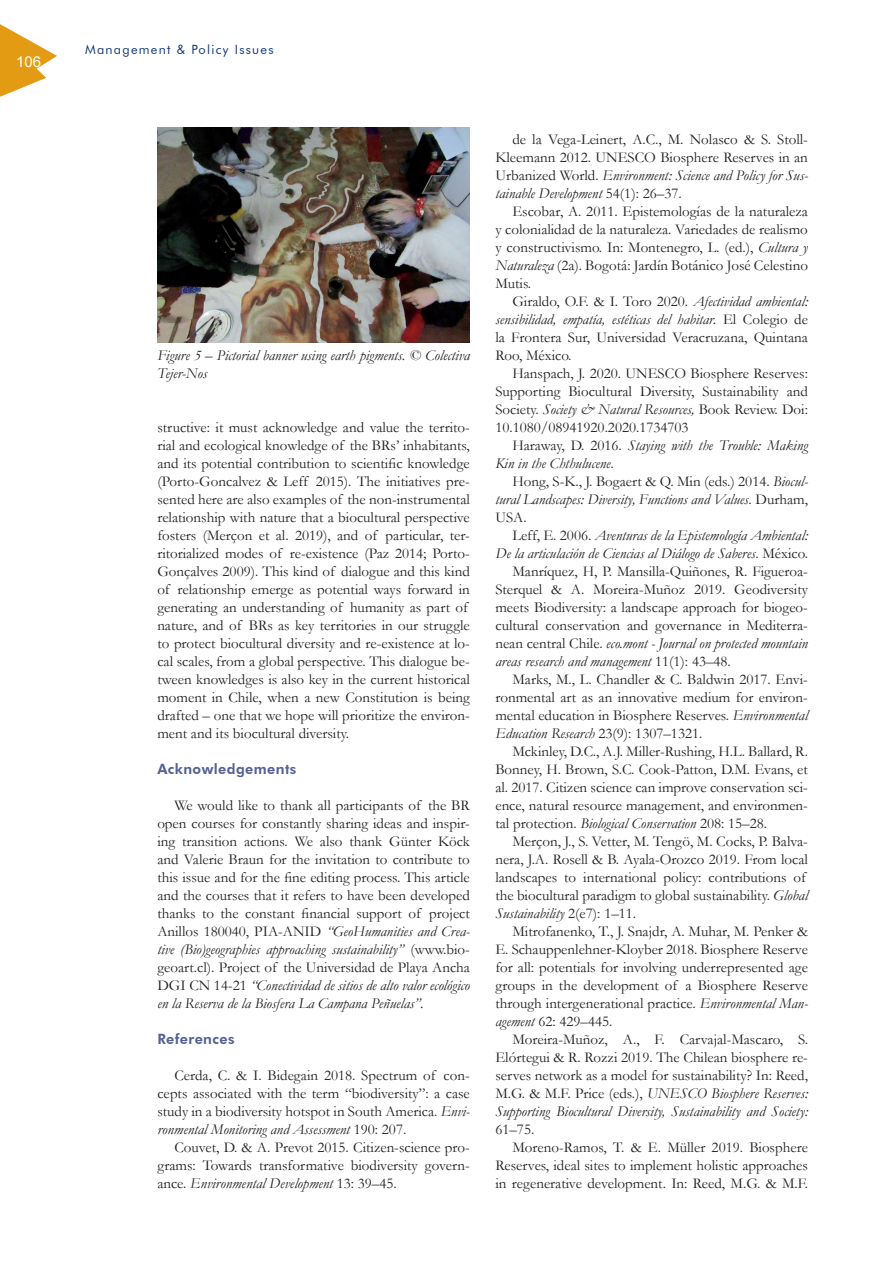
<style>
.page{position:relative;width:893px;height:1263px;background:#fff}
.page>*{position:absolute;margin:0;border:0;box-sizing:border-box;transform-origin:0 0}
.t1{font:15px/18px "Garamond";color:#231f20;text-align:justify}
.t2{font:italic 15px/18px "Garamond";color:#231f20}
.t3{font:15px "Arial";color:#fff}
.t4{font:800 14.25px "Futura BT";letter-spacing:.03em;color:#536194}
.t5{font:12.75px "Futura BT";letter-spacing:.1em;color:#143977}
.s1{font-style:italic}
.s2{font-style:normal}
</style>
<div class="page">
<svg style="left:0;top:24px;width:57px;height:73px"></svg>
<img style="left:157px;top:128px;width:313px;height:214px">
<p class="t3" style="left:16px;top:51px;width:27px">106</p>
<p class="t5" style="left:85px;top:42px;width:190px">Management &amp; Policy Issues</p>
<p class="t2" style="left:157px;top:346px;width:314px">Figure 5 – Pictorial banner using earth pigments. © Colectiva<br>Tejer-Nos</p>
<p class="t1" style="left:157px;top:418px;width:314px;text-align:left">structive: it must acknowledge and value the territo&shy;rial and ecological knowledge of the BRs’ inhabitants, and its potential contribution to scientific knowledge (Porto-Goncalvez &amp; Leff 2015). The initiatives pre&shy;sented here are also examples of the non-instrumental relationship with nature that a biocultural perspective fosters (Merçon et al. 2019), and of particular, ter&shy;ritorialized modes of re-existence (Paz 2014; Porto-Gonçalves 2009). This kind of dialogue and this kind of relationship emerge as potential ways forward in generating an understanding of humanity as part of nature, and of BRs as key territories in our struggle to protect biocultural diversity and re-existence at lo&shy;cal scales, from a global perspective. This dialogue be&shy;tween knowledges is also key in the current historical moment in Chile, when a new Constitution is being drafted – one that we hope will prioritize the environ&shy;ment and its biocultural diversity.</p>
<p class="t4" style="left:157px;top:760px;width:141px">Acknowledgements</p>
<p class="t1" style="left:157px;top:796px;width:314px;text-indent:17px">We would like to thank all participants of the BR open courses for constantly sharing ideas and inspir&shy;ing transition actions. We also thank Günter Köck and Valerie Braun for the invitation to contribute to this issue and for the fine editing process. This article and the courses that it refers to have been developed thanks to the constant financial support of project Anillos 180040, PIA-ANID <span class="s1">“GeoHumanities and Crea&shy;tive (Bio)geographies approaching sustainability”</span> (www.bio&shy;geoart.cl). Project of the Universidad de Playa Ancha DGI CN 14-21 <span class="s1">“Conectividad de sitios de alto valor ecológico en la Reserva de la Biosfera La Campana Peñuelas”.</span></p>
<p class="t4" style="left:157px;top:1030px;width:79px">References</p>
<p class="t1" style="left:157px;top:1066px;width:314px;text-indent:17px">Cerda, C. &amp; I. Bidegain 2018. Spectrum of con&shy;cepts associated with the term “biodiversity”: a case study in a biodiversity hotspot in South America. <span class="s1">Envi&shy;ronmental Monitoring and Assessment</span> 190: 207.</p>
<p class="t1" style="left:157px;top:1138px;width:314px;text-indent:17px">Couvet, D. &amp; A. Prevot 2015. Citizen-science pro&shy;grams: Towards transformative biodiversity govern&shy;ance. <span class="s1">Environmental Development</span> 13: 39–45.</p>
<p class="t1" style="left:495px;top:130px;width:314px;text-indent:17px">de la Vega-Leinert, A.C., M. Nolasco &amp; S. Stoll-Kleemann 2012. UNESCO Biosphere Reserves in an Urbanized World. <span class="s1">Environment: Science and Policy for Sus&shy;tainable Development</span> 54(1): 26–37.</p>
<p class="t1" style="left:495px;top:202px;width:314px;text-indent:17px">Escobar, A. 2011. Epistemologías de la naturaleza y colonialidad de la naturaleza. Variedades de realismo y constructivismo. In: Montenegro, L. (ed.), <span class="s1">Cultura y Naturaleza</span> (2a). Bogotá: Jardín Botánico José Celestino Mutis.</p>
<p class="t1" style="left:495px;top:292px;width:314px;text-indent:17px">Giraldo, O.F. &amp; I. Toro 2020. <span class="s1">Afectividad ambiental: sensibilidad, empatía, estéticas del habitar.</span> El Colegio de la Frontera Sur, Universidad Veracruzana, Quintana Roo, México.</p>
<p class="t1" style="left:495px;top:364px;width:314px;text-indent:17px">Hanspach, J. 2020. UNESCO Biosphere Reserves:<br>Supporting Biocultural Diversity, Sustainability and Society. <span class="s1">Society &amp; Natural Resources,</span> Book Review. Doi:<br>10.1080/08941920.2020.1734703</p>
<p class="t2" style="left:495px;top:436px;width:314px;text-indent:17px"><span class="s2">Haraway, D. 2016.</span> Staying with the Trouble: Making<br>Kin in the Chthulucene<span class="s2">.</span></p>
<p class="t2" style="left:495px;top:472px;width:314px;text-align:justify;text-indent:17px"><span class="s2">Hong, S-K., J. Bogaert &amp; Q. Min (eds.) 2014.</span> Biocul&shy;tural Landscapes: Diversity, Functions and Values<span class="s2">. Durham, USA.</span></p>
<p class="t2" style="left:512px;top:526px;width:297px"><span class="s2">Leff, E. 2006.</span> Aventuras de la Epistemología Ambiental:</p>
<p class="t2" style="left:495px;top:544px;width:314px">De la articulación de Ciencias al Diálogo de Saberes<span class="s2">. México.</span></p>
<p class="t1" style="left:512px;top:562px;width:297px">Manríquez, H, P. Mansilla-Quiñones, R. Figueroa-</p>
<p class="t1" style="left:495px;top:580px;width:314px">Sterquel &amp; A. Moreira-Muñoz 2019. Geodiversity</p>
<p class="t1" style="left:495px;top:598px;width:314px">meets Biodiversity: a landscape approach for biogeo-</p>
<p class="t1" style="left:495px;top:616px;width:314px">cultural conservation and governance in Mediterra-</p>
<p class="t2" style="left:495px;top:634px;width:314px"><span class="s2">nean central Chile.</span> eco.mont - Journal on protected mountain</p>
<p class="t2" style="left:495px;top:652px;width:237px">areas research and management <span class="s2">11(1): 43–48.</span></p>
<p class="t1" style="left:512px;top:670px;width:297px">Marks, M., L. Chandler &amp; C. Baldwin 2017. Envi-</p>
<p class="t1" style="left:495px;top:688px;width:314px">ronmental art as an innovative medium for environ-</p>
<p class="t1" style="left:495px;top:706px;width:314px">mental education in Biosphere Reserves. <span class="s1">Environmental</span></p>
<p class="t2" style="left:495px;top:724px;width:208px">Education Research <span class="s2">23(9): 1307–1321.</span></p>
<p class="t1" style="left:512px;top:742px;width:297px">Mckinley, D.C., A.J. Miller-Rushing, H.L. Ballard, R.</p>
<p class="t1" style="left:495px;top:760px;width:314px">Bonney, H. Brown, S.C. Cook-Patton, D.M. Evans, et</p>
<p class="t1" style="left:495px;top:778px;width:314px">al. 2017. Citizen science can improve conservation sci-</p>
<p class="t1" style="left:495px;top:796px;width:314px">ence, natural resource management, and environmen-</p>
<p class="t1" style="left:495px;top:814px;width:273px">tal protection. <span class="s1">Biological Conservation</span> 208: 15–28.</p>
<p class="t1" style="left:512px;top:832px;width:297px">Merçon, J., S. Vetter, M. Tengö, M. Cocks, P. Balva-</p>
<p class="t1" style="left:495px;top:850px;width:314px">nera, J.A. Rosell &amp; B. Ayala-Orozco 2019. From local</p>
<p class="t1" style="left:495px;top:868px;width:312px">landscapes to international policy: contributions of</p>
<p class="t1" style="left:495px;top:886px;width:314px">the biocultural paradigm to global sustainability. <span class="s1">Global</span></p>
<p class="t2" style="left:495px;top:904px;width:142px">Sustainability <span class="s2">2(e7): 1–11.</span></p>
<p class="t1" style="left:512px;top:922px;width:297px">Mitrofanenko, T., J. Snajdr, A. Muhar, M. Penker &amp;</p>
<p class="t1" style="left:495px;top:940px;width:314px">E. Schauppenlehner-Kloyber 2018. Biosphere Reserve</p>
<p class="t1" style="left:495px;top:958px;width:314px">for all: potentials for involving underrepresented age</p>
<p class="t1" style="left:495px;top:976px;width:314px">groups in the development of a Biosphere Reserve</p>
<p class="t1" style="left:495px;top:994px;width:314px">through intergenerational practice. <span class="s1">Environmental Man-</span></p>
<p class="t1" style="left:495px;top:1012px;width:119px"><span class="s1">agement</span> 62: 429–445.</p>
<p class="t1" style="left:512px;top:1030px;width:297px">Moreira-Muñoz, A., F. Carvajal-Mascaro, S.</p>
<p class="t1" style="left:495px;top:1048px;width:314px">Elórtegui &amp; R. Rozzi 2019. The Chilean biosphere re-</p>
<p class="t1" style="left:495px;top:1066px;width:314px">serves network as a model for sustainability? In: Reed,</p>
<p class="t2" style="left:495px;top:1084px;width:314px"><span class="s2">M.G. &amp; M.F. Price (eds.),</span> UNESCO Biosphere Reserves:</p>
<p class="t2" style="left:495px;top:1102px;width:314px">Supporting Biocultural Diversity, Sustainability and Society:</p>
<p class="t1" style="left:495px;top:1120px;width:40px">61–75.</p>
<p class="t1" style="left:512px;top:1138px;width:297px">Moreno-Ramos, T. &amp; E. Müller 2019. Biosphere</p>
<p class="t1" style="left:495px;top:1156px;width:314px">Reserves, ideal sites to implement holistic approaches</p>
<p class="t1" style="left:495px;top:1174px;width:314px">in regenerative development. In: Reed, M.G. &amp; M.F.</p>
</div>
